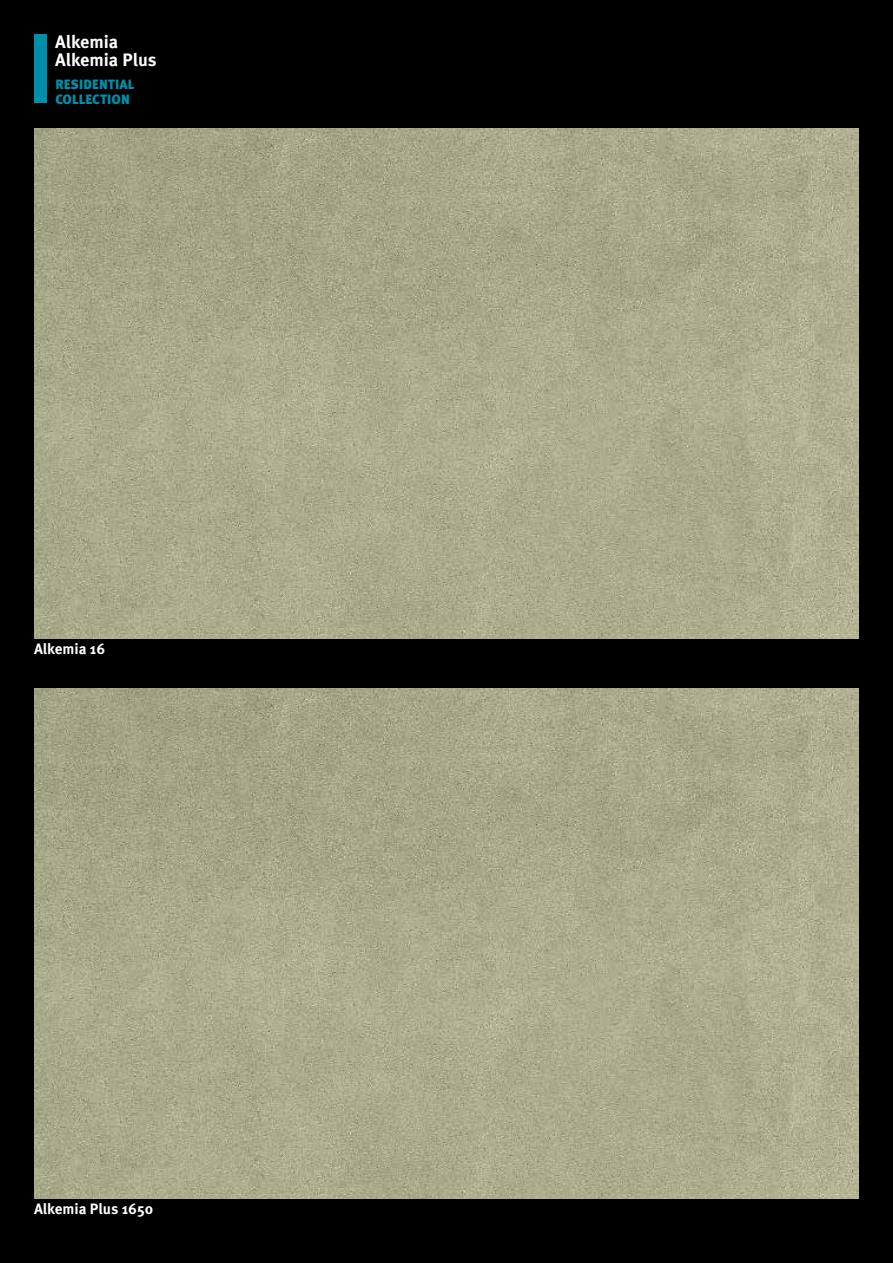
<style>
.page{position:relative;width:893px;height:1263px;background:#000}
.page>*{position:absolute;margin:0;border:0;box-sizing:border-box;transform-origin:0 0}
.t1{font:700 18px/18px "Meta Pro";color:#fff}
.t2{font:700 15px "Meta Pro";letter-spacing:-.005em;color:#fff}
.t3{font:900 13.5px/15px "Meta Pro";letter-spacing:.01em;color:#008fa9}
</style>
<div class="page">
<div style="left:34px;top:34px;width:13px;height:68px;background:#008fa9"></div>
<img style="left:34px;top:128px;width:825px;height:510px">
<img style="left:34px;top:688px;width:825px;height:510px">
<p class="t1" style="left:55px;top:33px;width:103px">Alkemia<br>Alkemia Plus</p>
<p class="t3" style="left:55px;top:76px;width:81px">RESIDENTIAL<br>COLLECTION</p>
<p class="t2" style="left:34px;top:639px;width:73px">Alkemia 16</p>
<p class="t2" style="left:34px;top:1199px;width:121px">Alkemia Plus 1650</p>
</div>
